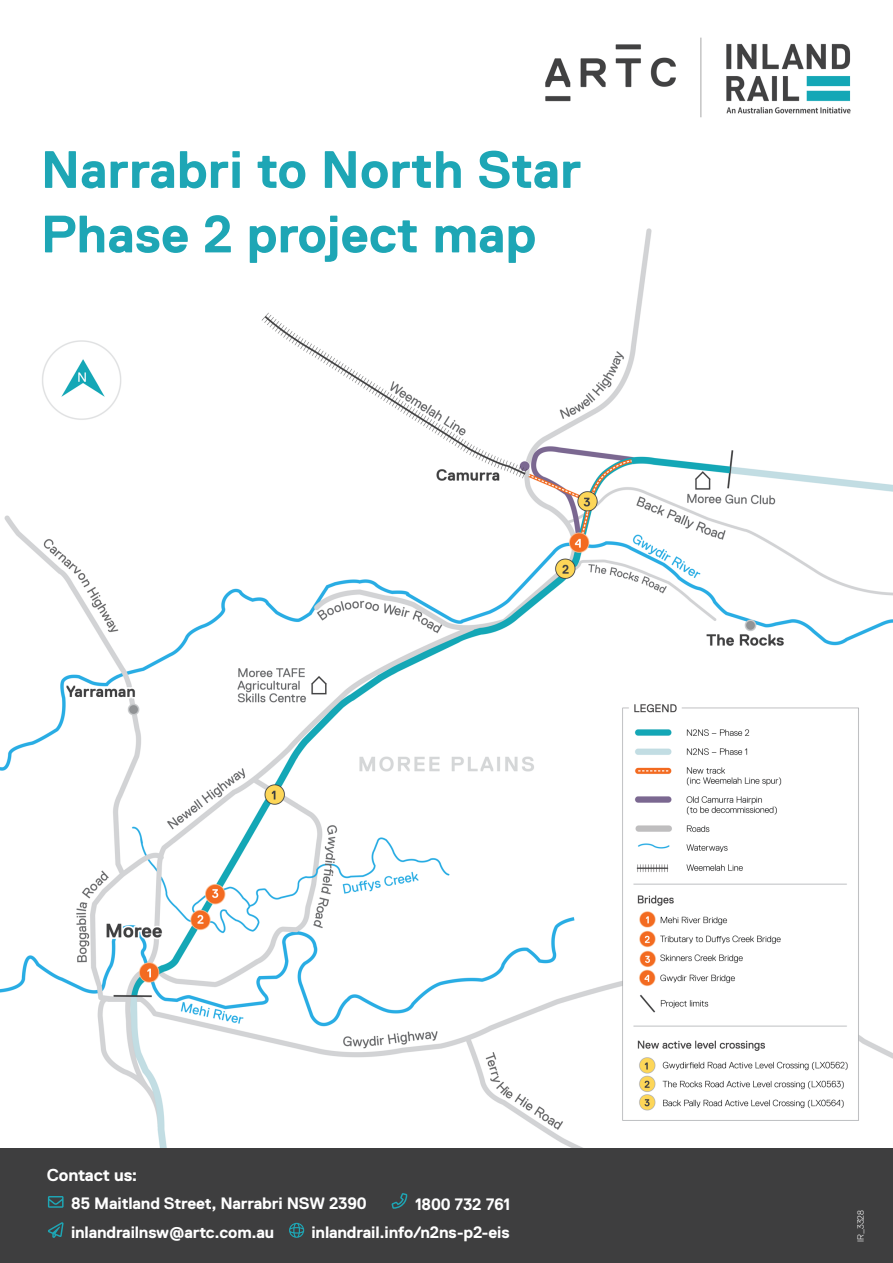
<style>
.page{position:relative;width:893px;height:1263px;background:#fff}
.page>*{position:absolute;margin:0;border:0;box-sizing:border-box;transform-origin:0 0}
.t1{font:700 52.5px/64.5px "Replica LL";color:#1ea6b5}
.t2{font:700 17.25px "Replica LL";letter-spacing:-.01em;color:#fff}
.t3{font:700 16.5px "Replica LL";letter-spacing:-.01em;color:#fff}
.t4{font:300 9px "Replica LL";color:#fff}
</style>
<div class="page">
<img style="left:0;top:37px;width:893px;height:1111px">
<div style="left:0;top:1148px;width:893px;height:115px;background:#3e3e3f"></div>
<svg style="left:48px;top:1196px;width:16px;height:12px"></svg>
<svg style="left:48px;top:1222px;width:16px;height:16px"></svg>
<svg style="left:289px;top:1223px;width:15px;height:15px"></svg>
<svg style="left:392px;top:1193px;width:15px;height:16px"></svg>
<p class="t1" style="left:41px;top:138px;width:542px">Narrabri to North Star<br>Phase 2 project map</p>
<p class="t2" style="left:47px;top:1165px;width:92px">Contact us:</p>
<p class="t3" style="left:71px;top:1194px;width:297px">85 Maitland Street, Narrabri NSW 2390</p>
<p class="t3" style="left:415px;top:1195px;width:97px">1800 732 761</p>
<p class="t3" style="left:71px;top:1223px;width:205px">inlandrailnsw@artc.com.au</p>
<p class="t3" style="left:311px;top:1223px;width:200px">inlandrail.info/n2ns-p2-eis</p>
<p class="t4" style="left:856px;top:1242px;width:33px;rotate:-90deg">IR_3328</p>
</div>
